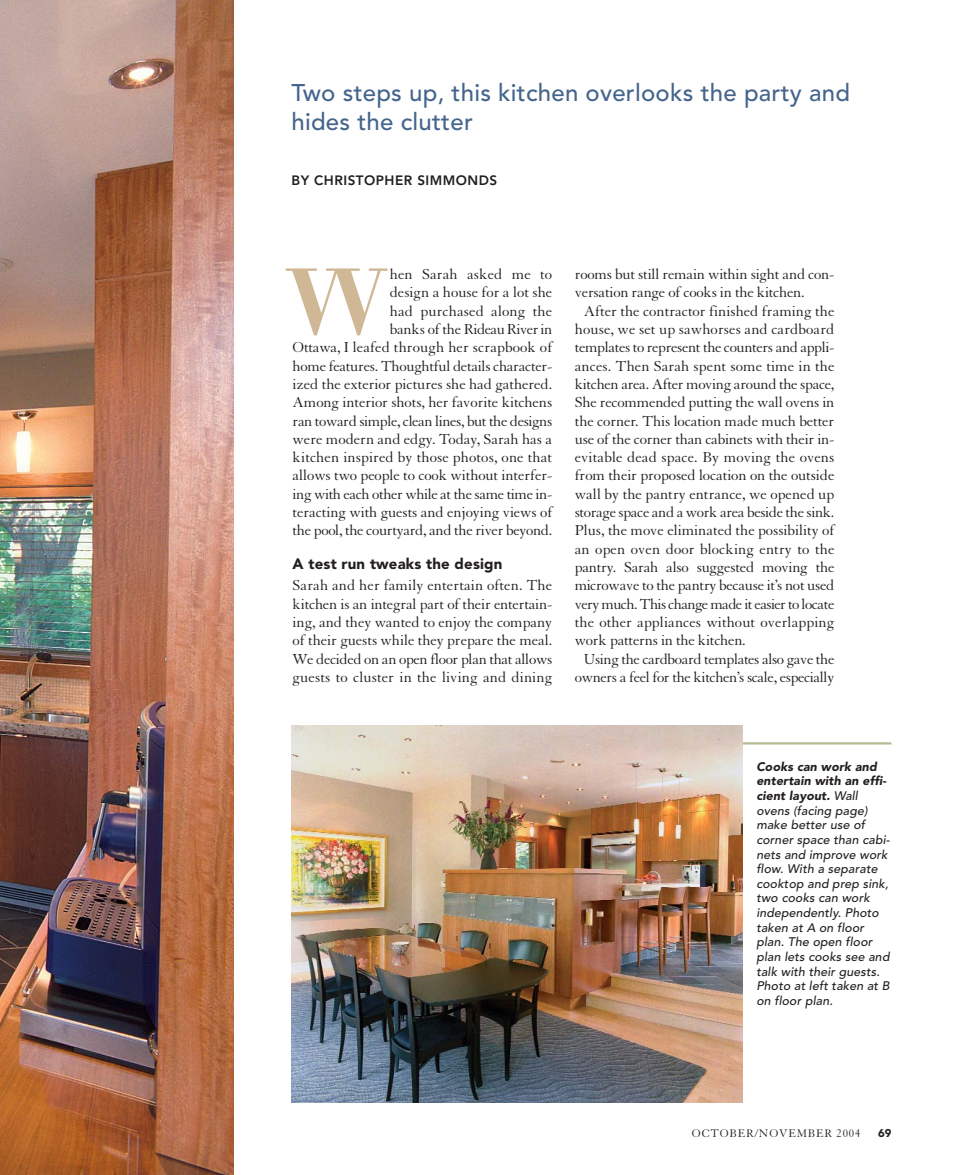
<style>
.page{position:relative;width:959px;height:1175px;background:#fff}
.page>*{position:absolute;margin:0;border:0;box-sizing:border-box;transform-origin:0 0}
.t1{font:500 92.25px "Walbaum";color:#d0b897}
.t2{font:500 24px/29.1px "Avenir";letter-spacing:.01em;color:#45658d}
.t3{font:15.75px/18.3px "Granjon";letter-spacing:-.01em;color:#231f20;text-align:right}
.t4{font:15.75px "Granjon";letter-spacing:-.04em;color:#231f20}
.t5{font:900 15px "Avenir";letter-spacing:.01em;color:#231f20}
.t6{font:800 13.5px "Avenir";letter-spacing:.035em;color:#231f20}
.t7{font:italic 500 12.3px/14.5px "Avenir";letter-spacing:.01em;color:#231f20}
.t8{font:12px "Granjon";letter-spacing:.07em;color:#231f20}
.t9{font:900 11.25px "Avenir";color:#231f20}
.s1{font-weight:900}
</style>
<div class="page">
<img style="left:0;top:0;width:233px;height:1174px">
<hr style="left:484px;top:742px;width:407px;height:2px;background:#b4bc93">
<img style="left:291px;top:725px;width:451px;height:377px">
<h2 class="t2" style="left:291px;top:80px;width:560px">Two steps up, this kitchen overlooks the party and hides the clutter</h2>
<p class="t6" style="left:291px;top:175px;width:207px">BY CHRISTOPHER SIMMONDS</p>
<p class="t3" style="left:293px;top:266px;width:261px">hen Sarah asked me to<br>design a house for a lot she<br>had purchased along the<br>banks of the Rideau River in<br>Ottawa, I leafed through her scrapbook of home features. Thoughtful details character&shy;ized the exterior pictures she had gathered.<br>Among interior shots, her favorite kitchens ran toward simple, clean lines, but the designs were modern and edgy. Today, Sarah has a kitchen inspired by those photos, one that allows two people to cook without interfer&shy;ing with each other while at the same time in&shy;teracting with guests and enjoying views of the pool, the courtyard, and the river beyond.</p>
<p class="t5" style="left:292px;top:557px;width:211px">A test run tweaks the design</p>
<p class="t3" style="left:292px;top:577px;width:261px;text-align:justify">Sarah and her family entertain often. The kitchen is an integral part of their entertain&shy;ing, and they wanted to enjoy the company of their guests while they prepare the meal.<br>We decided on an open floor plan that allows guests to cluster in the living and dining</p>
<h1 class="t1" style="left:285px;top:268px;width:103px">W</h1>
<p class="t3" style="left:575px;top:266px;width:261px">rooms but still remain within sight and con-</p>
<p class="t3" style="left:575px;top:285px;width:231px">versation range of cooks in the kitchen.</p>
<p class="t3" style="left:584px;top:303px;width:252px">After the contractor finished framing the</p>
<p class="t3" style="left:575px;top:321px;width:261px">house, we set up sawhorses and cardboard</p>
<p class="t3" style="left:575px;top:340px;width:261px">templates to represent the counters and appli-</p>
<p class="t3" style="left:575px;top:358px;width:261px">ances. Then Sarah spent some time in the</p>
<p class="t3" style="left:575px;top:376px;width:261px">kitchen area. After moving around the space,</p>
<p class="t3" style="left:575px;top:394px;width:261px">She recommended putting the wall ovens in</p>
<p class="t3" style="left:575px;top:413px;width:261px">the corner. This location made much better</p>
<p class="t3" style="left:575px;top:431px;width:261px">use of the corner than cabinets with their in-</p>
<p class="t3" style="left:575px;top:449px;width:261px">evitable dead space. By moving the ovens</p>
<p class="t3" style="left:575px;top:468px;width:261px">from their proposed location on the outside</p>
<p class="t3" style="left:575px;top:486px;width:261px">wall by the pantry entrance, we opened up</p>
<p class="t3" style="left:575px;top:504px;width:261px">storage space and a work area beside the sink.</p>
<p class="t3" style="left:575px;top:523px;width:261px">Plus, the move eliminated the possibility of</p>
<p class="t3" style="left:575px;top:541px;width:261px">an open oven door blocking entry to the</p>
<p class="t3" style="left:575px;top:559px;width:261px">pantry. Sarah also suggested moving the</p>
<p class="t3" style="left:575px;top:577px;width:261px">microwave to the pantry because it’s not used</p>
<p class="t4" style="left:575px;top:598px;width:261px">very much. This change made it easier to locate</p>
<p class="t3" style="left:575px;top:614px;width:261px">the other appliances without overlapping</p>
<p class="t3" style="left:575px;top:632px;width:172px">work patterns in the kitchen.</p>
<p class="t3" style="left:584px;top:651px;width:252px">Using the cardboard templates also gave the</p>
<p class="t3" style="left:575px;top:669px;width:261px">owners a feel for the kitchen’s scale, especially</p>
<p class="t7" style="left:756px;top:760px;width:135px"><span class="s1">Cooks can work and entertain with an effi&shy;cient layout.</span> Wall ovens (facing page) make better use of corner space than cabi&shy;nets and improve work flow. With a separate cooktop and prep sink, two cooks can work independently. Photo taken at A on floor plan. The open floor plan lets cooks see and talk with their guests.<br>Photo at left taken at B on floor plan.</p>
<p class="t8" style="left:692px;top:1128px;width:170px">OCTOBER/NOVEMBER 2004</p>
<p class="t9" style="left:878px;top:1128px;width:15px">69</p>
</div>
